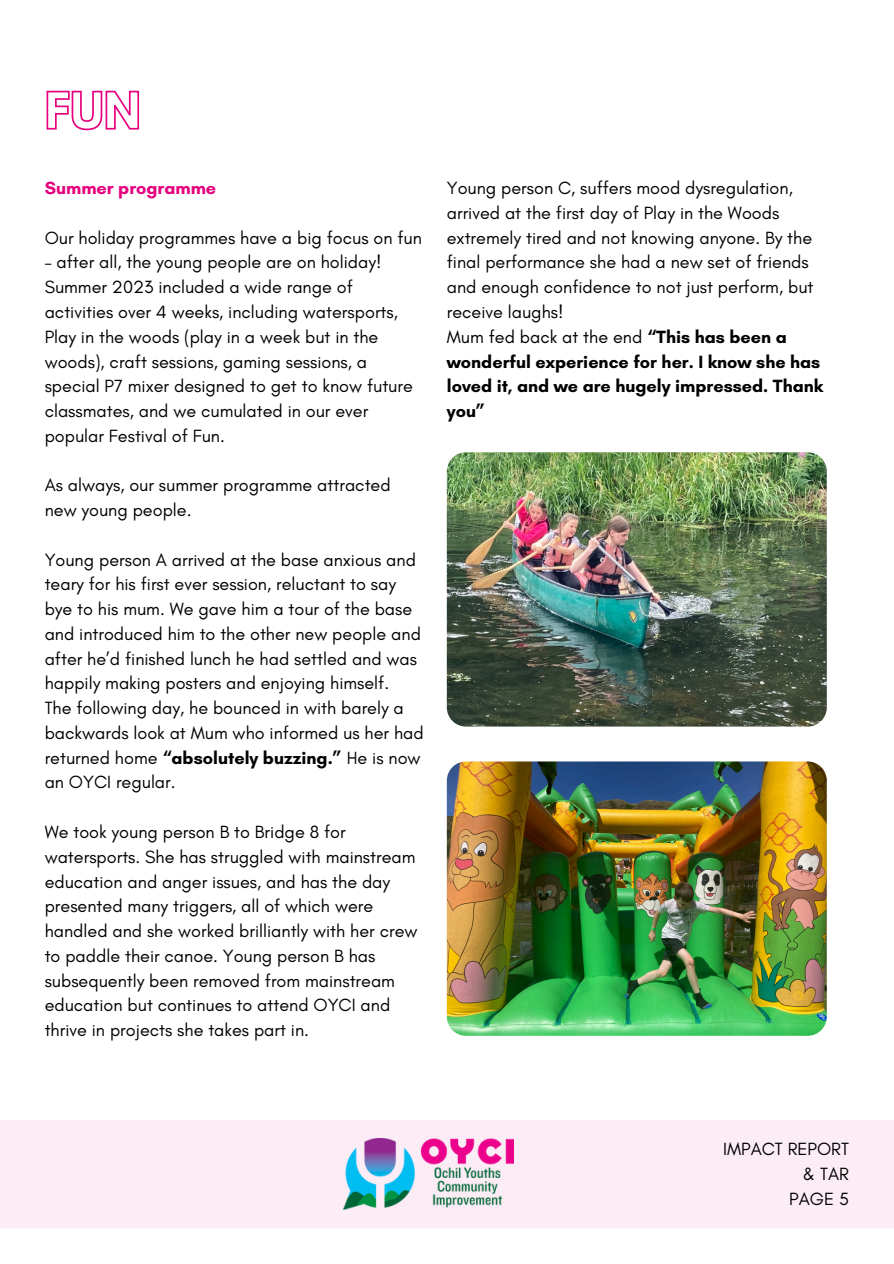
<style>
.page{position:relative;width:894px;height:1264px;background:#fff}
.page>*{position:absolute;margin:0;border:0;box-sizing:border-box;transform-origin:0 0}
.t1{font:18px/24.8px "Glacial Indifference";color:#000}
.t2{font:700 18px/24.8px "Glacial Indifference";color:#000}
.t3{font:700 18px "Glacial Indifference";color:#e6007e}
.s1{font-weight:700}
.s2{font-weight:400}
</style>
<div class="page">
<div style="left:0;top:1120px;width:893px;height:108px;background:#fcecf5"></div>
<img style="left:343px;top:1138px;width:170px;height:71px">
<img style="left:446px;top:452px;width:380px;height:274px;border-radius:19px">
<svg style="left:46px;top:90px;width:94px;height:41px"></svg>
<img style="left:446px;top:761px;width:380px;height:274px;border-radius:19px">
<p class="t3" style="left:45px;top:177px;width:173px">Summer programme</p>
<p class="t1" style="left:45px;top:225px;width:378px">Our holiday programmes have a big focus on fun</p>
<p class="t1" style="left:45px;top:250px;width:369px">– after all, the young people are on holiday!<br>Summer 2023 included a wide range of activities over 4 weeks, including watersports, Play in the woods (play in a week but in the woods), craft sessions, gaming sessions, a special P7 mixer designed to get to know future classmates, and we cumulated in our ever popular Festival of Fun.</p>
<p class="t1" style="left:45px;top:472px;width:347px">As always, our summer programme attracted new young people.</p>
<p class="t1" style="left:45px;top:547px;width:377px">Young person A arrived at the base anxious and teary for his first ever session, reluctant to say bye to his mum. We gave him a tour of the base and introduced him to the other new people and after he’d finished lunch he had settled and was happily making posters and enjoying himself.</p>
<p class="t1" style="left:45px;top:695px;width:380px">The following day, he bounced in with barely a backwards look at Mum who informed us her had returned home <span class="s1">“absolutely buzzing.”</span> He is now an OYCI regular.</p>
<p class="t1" style="left:45px;top:819px;width:374px">We took young person B to Bridge 8 for watersports. She has struggled with mainstream education and anger issues, and has the day presented many triggers, all of which were handled and she worked brilliantly with her crew to paddle their canoe. Young person B has subsequently been removed from mainstream education but continues to attend OYCI and thrive in projects she takes part in.</p>
<p class="t1" style="left:446px;top:175px;width:368px">Young person C, suffers mood dysregulation, arrived at the first day of Play in the Woods extremely tired and not knowing anyone. By the final performance she had a new set of friends and enough confidence to not just perform, but receive laughs!</p>
<p class="t2" style="left:446px;top:324px;width:378px"><span class="s2">Mum fed back at the end</span> “This has been a wonderful experience for her. I know she has loved it, and we are hugely impressed. Thank you”</p>
<p class="t1" style="left:722px;top:1136px;width:127px;text-align:right">IMPACT REPORT &amp; TAR<br>PAGE 5</p>
</div>
